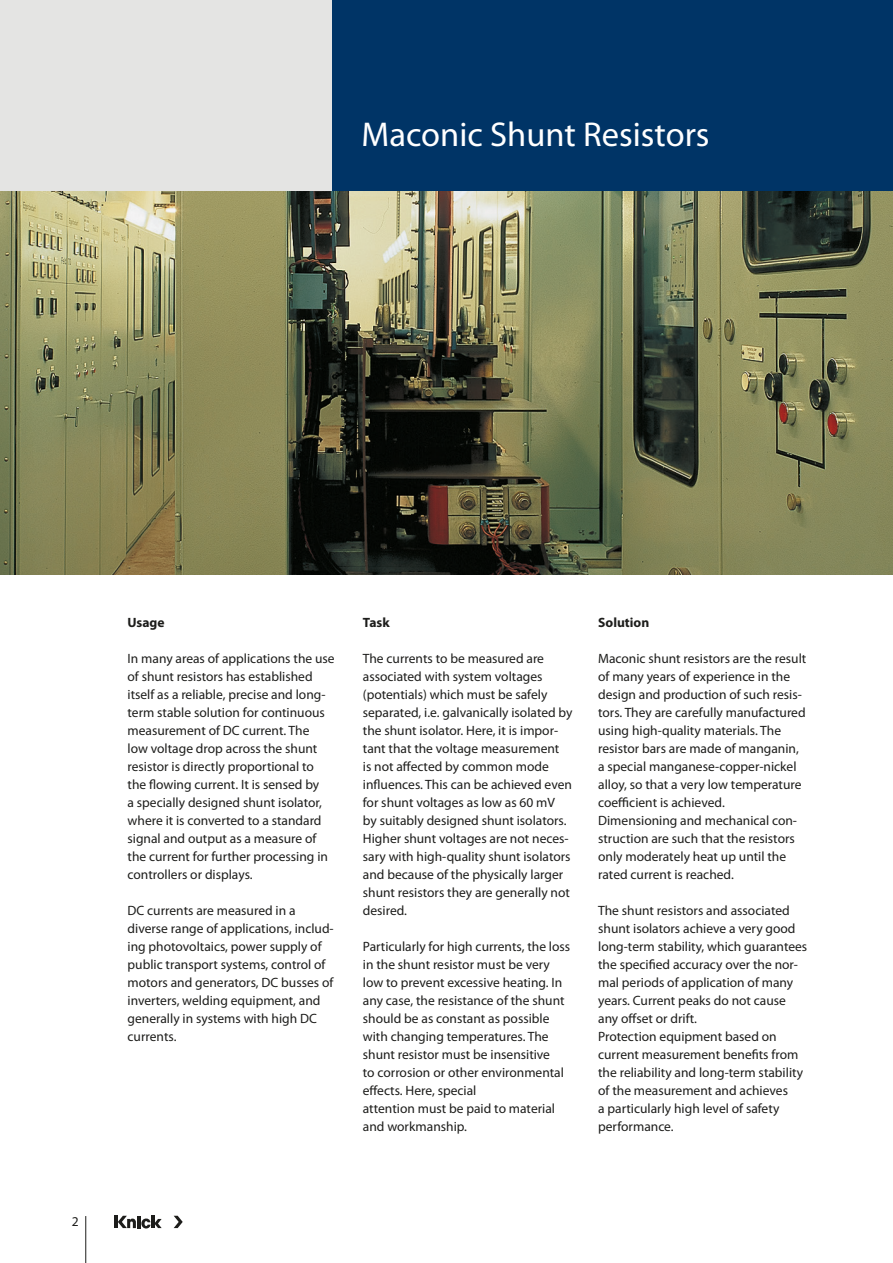
<style>
.page{position:relative;width:893px;height:1263px;background:#fff}
.page>*{position:absolute;margin:0;border:0;box-sizing:border-box;transform-origin:0 0}
.Headline_innen{font:34.5px "Myriad Pro";color:#fff}
.Text{font:13.5px/18px "Myriad Pro";color:#1d1d1b}
.Zwischenüberschrift{font:700 13.5px "Myriad Pro";color:#1d1d1b}
</style>
<div class="page">
<div style="left:332px;top:0;width:561px;height:191px;background:#003466"></div>
<div style="left:0;top:0;width:332px;height:191px;background:#e4e4e3"></div>
<img style="left:0;top:191px;width:893px;height:383px">
<hr style="left:114px;top:1216px;width:4px;height:12px;background:#1d1d1b">
<svg style="left:174px;top:1216px;width:9px;height:12px"></svg>
<svg style="left:118px;top:1216px;width:44px;height:12px"></svg>
<hr style="left:85px;top:1216px;width:1px;height:47px;background:#1d1d1b">
<p class="Headline_innen" style="left:361px;top:114px;width:350px">Maconic Shunt Resistors</p>
<p class="Text" style="left:72px;top:1212px;width:8px">2</p>
<p class="Zwischenüberschrift" style="left:128px;top:614px;width:39px">Usage</p>
<p class="Text" style="left:128px;top:649px;width:209px">In many areas of applications the use of shunt resistors has established itself as a reliable, precise and long&shy;term stable solution for continuous measurement of DC current. The<br>low voltage drop across the shunt resistor is directly proportional to the flowing current. It is sensed by<br>a specially designed shunt isolator, where it is converted to a standard signal and output as a measure of the current for further processing in controllers or displays.</p>
<p class="Text" style="left:128px;top:901px;width:208px">DC currents are measured in a diverse range of applications, includ&shy;ing photovoltaics, power supply of public transport systems, control of motors and generators, DC busses of inverters, welding equipment, and generally in systems with high DC currents.</p>
<p class="Zwischenüberschrift" style="left:363px;top:614px;width:28px">Task</p>
<p class="Text" style="left:363px;top:649px;width:211px">The currents to be measured are associated with system voltages (potentials) which must be safely separated, i.e. galvanically isolated by the shunt isolator. Here, it is impor&shy;tant that the voltage measurement<br>is not affected by common mode influences. This can be achieved even for shunt voltages as low as 60 mV<br>by suitably designed shunt isolators.<br>Higher shunt voltages are not neces&shy;sary with high-quality shunt isolators and because of the physically larger shunt resistors they are generally not desired.</p>
<p class="Text" style="left:363px;top:937px;width:209px">Particularly for high currents, the loss in the shunt resistor must be very low to prevent excessive heating. In any case, the resistance of the shunt should be as constant as possible with changing temperatures. The shunt resistor must be insensitive<br>to corrosion or other environmental effects. Here, special<br>attention must be paid to material and workmanship.</p>
<p class="Zwischenüberschrift" style="left:598px;top:614px;width:53px">Solution</p>
<p class="Text" style="left:598px;top:649px;width:210px">Maconic shunt resistors are the result of many years of experience in the design and production of such resis&shy;tors. They are carefully manufactured using high-quality materials. The resistor bars are made of manganin, a special manganese-copper-nickel alloy, so that a very low temperature coefficient is achieved.<br>Dimensioning and mechanical con&shy;struction are such that the resistors only moderately heat up until the rated current is reached.</p>
<p class="Text" style="left:598px;top:901px;width:211px">The shunt resistors and associated shunt isolators achieve a very good long-term stability, which guarantees the specified accuracy over the nor&shy;mal periods of application of many years. Current peaks do not cause any offset or drift.<br>Protection equipment based on current measurement benefits from the reliability and long-term stability of the measurement and achieves<br>a particularly high level of safety performance.</p>
</div>
